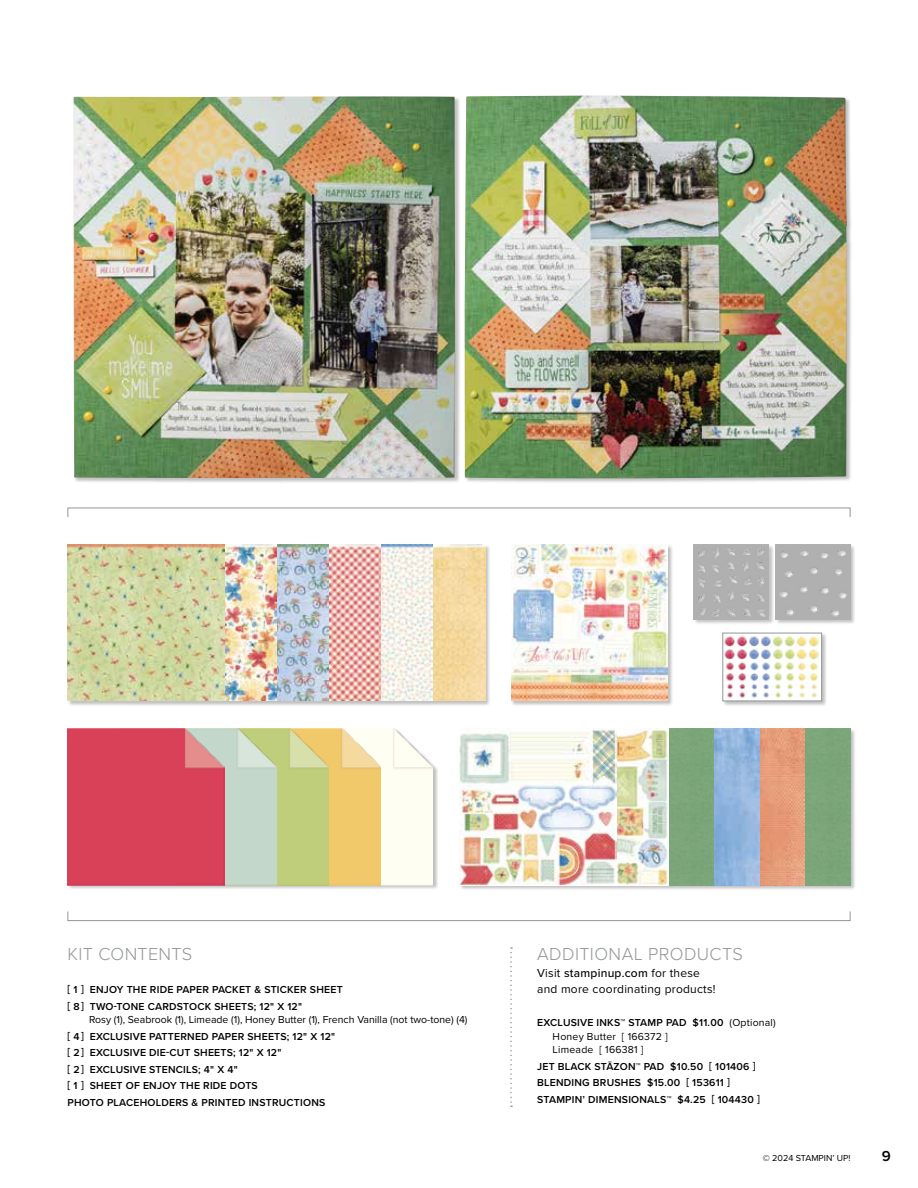
<style>
.page{position:relative;width:918px;height:1188px;background:#fff}
.page>*{position:absolute;margin:0;border:0;box-sizing:border-box;transform-origin:0 0}
.t1{font:300 18px "Proxima Nova";letter-spacing:.02em;color:#939598}
.t2{font:600 15px "Proxima Nova";color:#000}
.t3{font:12px/16.5px "Proxima Nova";letter-spacing:.02em;color:#000}
.t4{font:600 10.5px/16.5px "Proxima Nova";letter-spacing:.02em;color:#000}
.t5{font:10.5px "Proxima Nova";color:#000}
.t6{font:10.5px/13.5px "Proxima Nova";letter-spacing:.02em;color:#000}
.t7{font:9px "Proxima Nova";color:#000}
.s1{font-weight:500}
.s2{font-weight:600}
</style>
<div class="page">
<div style="left:511px;top:544px;width:163px;height:163px;background:#000;opacity:.25"></div>
<img style="left:511px;top:544px;width:157px;height:157px">
<div style="left:67px;top:729px;width:371px;height:161px;background:#000;opacity:.25"></div>
<img style="left:381px;top:729px;width:52px;height:156px">
<img style="left:67px;top:729px;width:314px;height:156px">
<img style="left:172px;top:729px;width:156px;height:156px">
<div style="left:694px;top:544px;width:80px;height:81px;background:#000;opacity:.25"></div>
<img style="left:694px;top:544px;width:75px;height:75px">
<div style="left:776px;top:544px;width:80px;height:81px;background:#000;opacity:.25"></div>
<img style="left:776px;top:544px;width:74px;height:75px">
<div style="left:68px;top:508px;width:782px;height:9px;border:1px solid #939598"></div>
<div style="left:68px;top:911px;width:782px;height:10px;border:1px solid #939598"></div>
<div style="left:465px;top:95px;width:388px;height:389px;background:#000;opacity:.25"></div>
<img style="left:465px;top:95px;width:382px;height:383px">
<div style="left:73px;top:96px;width:388px;height:388px;background:#000;opacity:.25"></div>
<img style="left:74px;top:96px;width:381px;height:382px">
<svg style="left:510px;top:947px;width:2px;height:160px"></svg>
<div style="left:723px;top:633px;width:104px;height:74px;background:#000;opacity:.25"></div>
<img style="left:725px;top:635px;width:95px;height:64px">
<div style="left:723px;top:633px;width:99px;height:68px;border:1px solid #939598"></div>
<div style="left:460px;top:729px;width:396px;height:162px;background:#000;opacity:.25"></div>
<div style="left:805px;top:729px;width:45px;height:156px;background:#7ba67a"></div>
<img style="left:759px;top:729px;width:46px;height:156px">
<img style="left:714px;top:729px;width:45px;height:156px">
<div style="left:669px;top:729px;width:45px;height:156px;background:#7ba67a"></div>
<img style="left:616px;top:729px;width:53px;height:156px">
<img style="left:460px;top:729px;width:156px;height:156px">
<div style="left:67px;top:544px;width:424px;height:163px;background:#000;opacity:.25"></div>
<img style="left:433px;top:544px;width:52px;height:157px">
<img style="left:381px;top:544px;width:52px;height:157px">
<img style="left:68px;top:544px;width:313px;height:157px">
<h1 class="t1" style="left:68px;top:941px;width:126px">KIT CONTENTS</h1>
<p class="t4" style="left:68px;top:981px;width:277px">[ 1 ] ENJOY THE RIDE PAPER PACKET &amp; STICKER SHEET [ 8] TWO-TONE CARDSTOCK SHEETS; 12" X 12"</p>
<p class="t5" style="left:89px;top:1012px;width:380px">Rosy (1), Seabrook (1), Limeade (1), Honey Butter (1), French Vanilla (not two-tone) (4)</p>
<p class="t4" style="left:68px;top:1028px;width:269px">[ 4 ] EXCLUSIVE PATTERNED PAPER SHEETS; 12" X 12" [ 2] EXCLUSIVE DIE-CUT SHEETS; 12" X 12"<br>[ 2] EXCLUSIVE STENCILS; 4" X 4"<br>[ 1 ] SHEET OF ENJOY THE RIDE DOTS<br>PHOTO PLACEHOLDERS &amp; PRINTED INSTRUCTIONS</p>
<h1 class="t1" style="left:537px;top:941px;width:207px">ADDITIONAL PRODUCTS</h1>
<p class="t3" style="left:537px;top:964px;width:180px">Visit <span class="s1">stampinup.com</span> for these and more coordinating products!</p>
<p class="t6" style="left:553px;top:1016px;width:225px;text-indent:-16px"><span class="s2">EXCLUSIVE INKS™ STAMP PAD $11.00</span> (Optional)<br>Honey Butter [ 166372 ]<br>Limeade [ 166381 ]</p>
<p class="t4" style="left:537px;top:1058px;width:224px">JET BLACK STĀZON™ PAD $10.50 [ 101406 ]<br>BLENDING BRUSHES $15.00 [ 153611 ]<br>STAMPIN’ DIMENSIONALS™ $4.25 [ 104430 ]</p>
<p class="t7" style="left:763px;top:1151px;width:89px">© 2024 STAMPIN’ UP!</p>
<h2 class="t2" style="left:882px;top:1145px;width:11px">9</h2>
</div>
